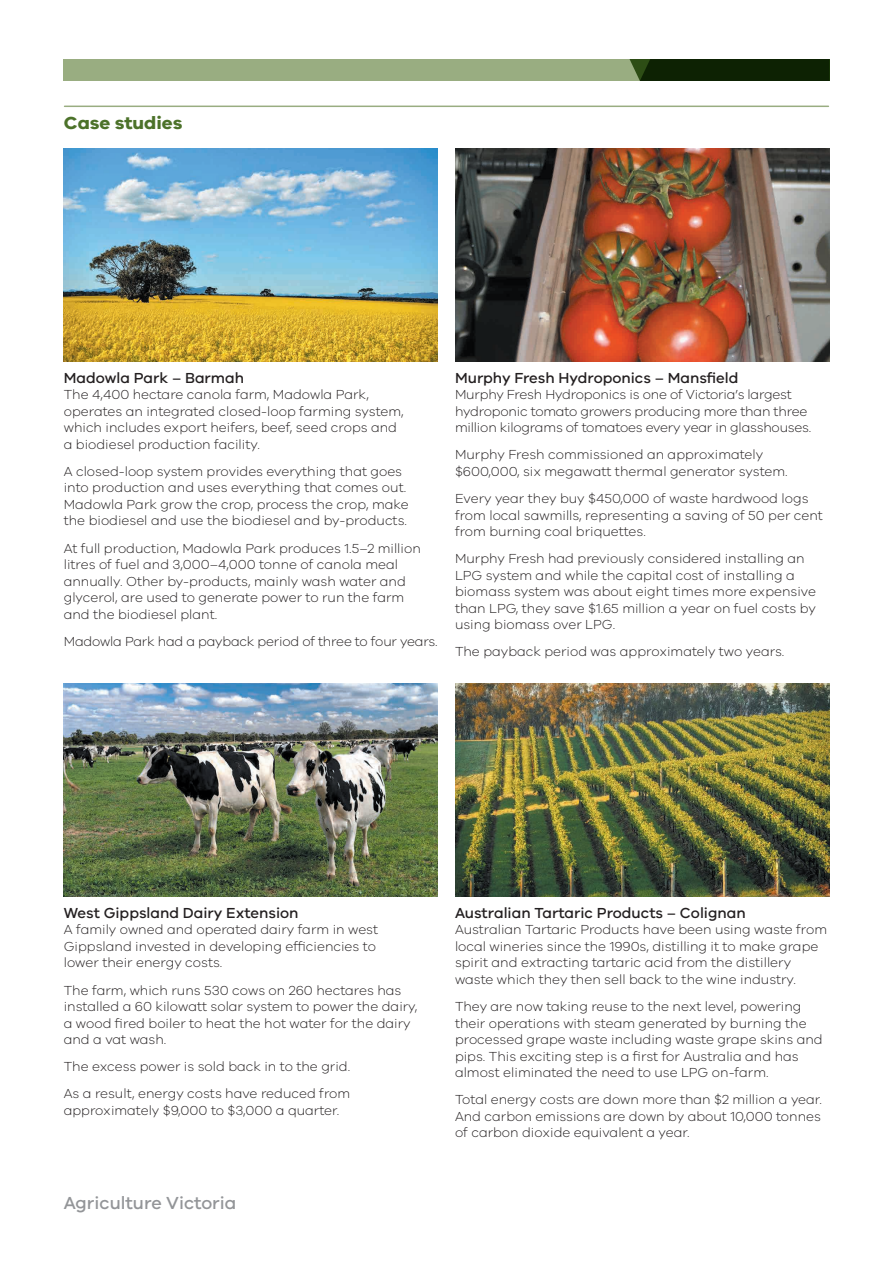
<style>
.page{position:relative;width:893px;height:1263px;background:#fff}
.page>*{position:absolute;margin:0;border:0;box-sizing:border-box;transform-origin:0 0}
.small_head{font:500 18px "VIC";color:#939598}
.HL2{font:700 18px "VIC";color:#4c722a;scale:1.05 1}
.HL3{font:500 15px "VIC";color:#231f20}
.Body_copy{font:300 13.5px/16.5px "VIC";color:#231f20}
</style>
<div class="page">
<img style="left:64px;top:684px;width:374px;height:212px">
<img style="left:455px;top:149px;width:374px;height:212px">
<div style="left:64px;top:60px;width:765px;height:21px;background:#99ad81"></div>
<svg style="left:630px;top:60px;width:199px;height:21px;background:#122707"></svg>
<img style="left:455px;top:684px;width:374px;height:212px">
<img style="left:64px;top:149px;width:374px;height:212px">
<hr style="left:65px;top:106px;width:763px;height:1px;background:#99ad81">
<p class="HL2" style="left:64px;top:111px;width:115px">Case studies</p>
<p class="HL3" style="left:64px;top:369px;width:182px">Madowla Park – Barmah</p>
<p class="Body_copy" style="left:64px;top:386px;width:341px">The 4,400 hectare canola farm, Madowla Park, operates an integrated closed-loop farming system, which includes export heifers, beef, seed crops and a biodiesel production facility.</p>
<p class="Body_copy" style="left:64px;top:463px;width:346px">A closed-loop system provides everything that goes into production and uses everything that comes out.<br>Madowla Park grow the crop, process the crop, make the biodiesel and use the biodiesel and by-products.</p>
<p class="Body_copy" style="left:64px;top:539px;width:359px">At full production, Madowla Park produces 1.5–2 million litres of fuel and 3,000–4,000 tonne of canola meal annually. Other by-products, mainly wash water and glycerol, are used to generate power to run the farm and the biodiesel plant.</p>
<p class="Body_copy" style="left:64px;top:632px;width:375px">Madowla Park had a payback period of three to four years.</p>
<p class="HL3" style="left:455px;top:369px;width:285px">Murphy Fresh Hydroponics – Mansfield</p>
<p class="Body_copy" style="left:455px;top:386px;width:358px">Murphy Fresh Hydroponics is one of Victoria’s largest hydroponic tomato growers producing more than three million kilograms of tomatoes every year in glasshouses.</p>
<p class="Body_copy" style="left:455px;top:446px;width:334px">Murphy Fresh commissioned an approximately $600,000, six megawatt thermal generator system.</p>
<p class="Body_copy" style="left:455px;top:490px;width:369px">Every year they buy $450,000 of waste hardwood logs from local sawmills, representing a saving of 50 per cent from burning coal briquettes.</p>
<p class="Body_copy" style="left:455px;top:550px;width:362px">Murphy Fresh had previously considered installing an LPG system and while the capital cost of installing a biomass system was about eight times more expensive than LPG, they save $1.65 million a year on fuel costs by using biomass over LPG.</p>
<p class="Body_copy" style="left:455px;top:643px;width:331px">The payback period was approximately two years.</p>
<p class="HL3" style="left:64px;top:904px;width:236px">West Gippsland Dairy Extension</p>
<p class="Body_copy" style="left:64px;top:921px;width:316px">A family owned and operated dairy farm in west<br>Gippsland invested in developing efficiencies to lower their energy costs.</p>
<p class="Body_copy" style="left:64px;top:981px;width:355px">The farm, which runs 530 cows on 260 hectares has installed a 60 kilowatt solar system to power the dairy, a wood fired boiler to heat the hot water for the dairy and a vat wash.</p>
<p class="Body_copy" style="left:64px;top:1058px;width:288px">The excess power is sold back in to the grid.</p>
<p class="Body_copy" style="left:64px;top:1085px;width:288px">As a result, energy costs have reduced from approximately $9,000 to $3,000 a quarter.</p>
<p class="small_head" style="left:64px;top:1192px;width:174px">Agriculture Victoria</p>
<p class="HL3" style="left:455px;top:904px;width:292px">Australian Tartaric Products – Colignan</p>
<p class="Body_copy" style="left:455px;top:921px;width:374px">Australian Tartaric Products have been using waste from local wineries since the 1990s, distilling it to make grape spirit and extracting tartaric acid from the distillery waste which they then sell back to the wine industry.</p>
<p class="Body_copy" style="left:455px;top:998px;width:369px">They are now taking reuse to the next level, powering their operations with steam generated by burning the processed grape waste including waste grape skins and pips. This exciting step is a first for Australia and has almost eliminated the need to use LPG on-farm.</p>
<p class="Body_copy" style="left:455px;top:1091px;width:369px;text-align:justify">Total energy costs are down more than $2 million a year.<br>And carbon emissions are down by about 10,000 tonnes of carbon dioxide equivalent a year.</p>
</div>
